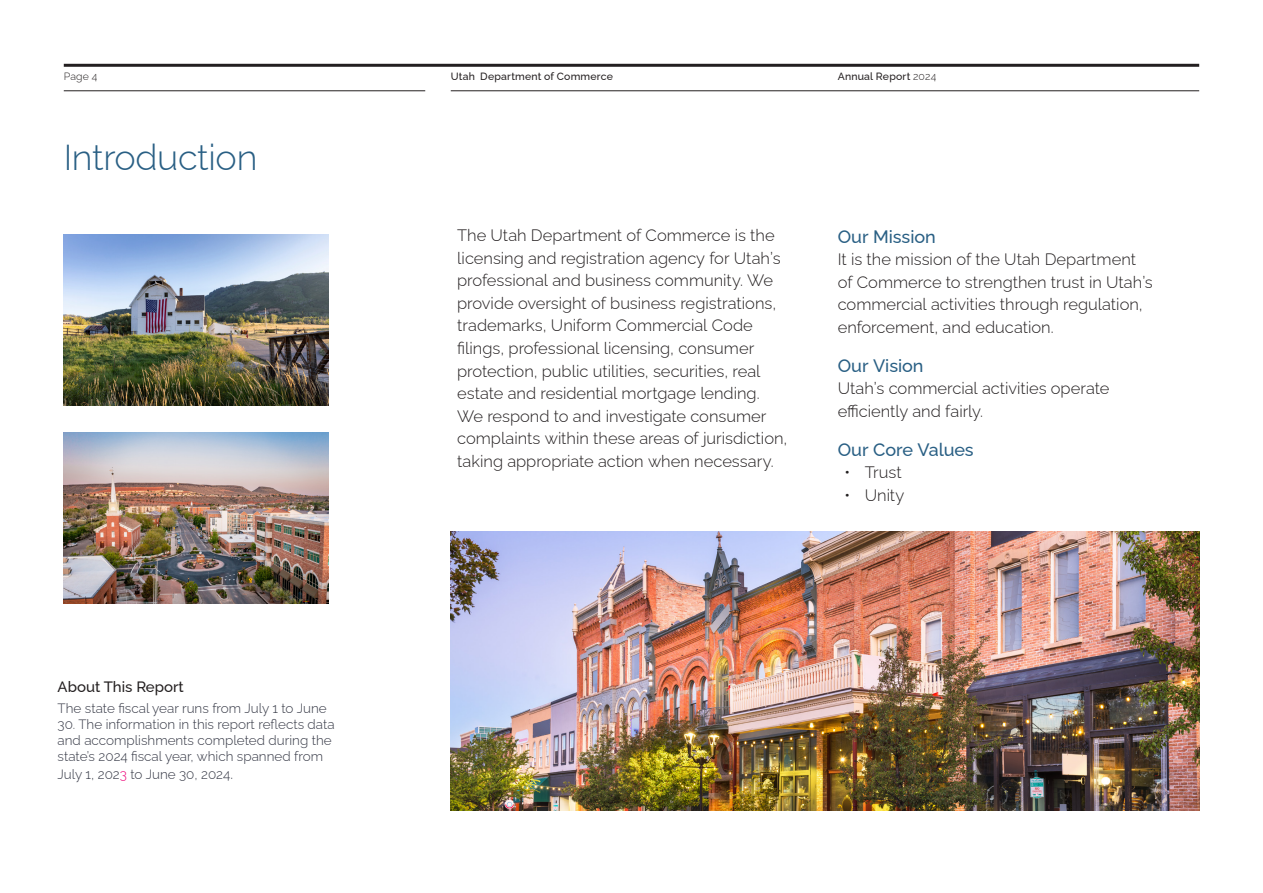
<style>
.page{position:relative;width:1263px;height:893px;background:#fff}
.page>*{position:absolute;margin:0;border:0;box-sizing:border-box;transform-origin:0 0}
.H2__align_left{font:300 36px "Raleway";letter-spacing:-.01em;color:#295f84}
.Body_Text__align_left{font:500 18px "Raleway";letter-spacing:-.005em;color:#295f84}
.Body_Text__align_left-2{font:300 16.5px/22.5px "Raleway";color:#231f20}
.t1{font:500 15px "Raleway";color:#231f20}
.t2{font:300 13.5px/16.2px "Raleway";color:#353845}
.t3{font:500 10.5px "Raleway";letter-spacing:.02em;color:#231f20}
.t4{font:300 10.5px "Raleway";color:#231f20}
.s1{font-weight:300}
.s2{color:#ed0277}
.s3{font-size:15px}
</style>
<div class="page">
<img style="left:451px;top:532px;width:748px;height:279px">
<img style="left:64px;top:433px;width:264px;height:171px">
<img style="left:64px;top:235px;width:264px;height:171px">
<hr style="left:64px;top:64px;width:1135px;height:3px;background:#231f20">
<hr style="left:64px;top:90px;width:361px;height:1px;background:#231f20">
<hr style="left:451px;top:90px;width:748px;height:1px;background:#231f20">
<p class="t4" style="left:64px;top:68px;width:35px">Page 4</p>
<p class="t3" style="left:451px;top:68px;width:164px">Utah Department of Commerce</p>
<p class="t3" style="left:838px;top:68px;width:100px">Annual Report <span class="s1">2024</span></p>
<p class="H2__align_left" style="left:64px;top:128px;width:195px">Introduction</p>
<p class="t1" style="left:58px;top:675px;width:128px">About This Report</p>
<p class="t2" style="left:58px;top:698px;width:271px">The state fiscal year runs from July 1 to June</p>
<p class="t2" style="left:58px;top:715px;width:279px">30. The information in this report reflects data and accomplishments completed during the state’s 2024 fiscal year, which spanned from</p>
<p class="t2" style="left:58px;top:765px;width:177px">July 1, 202<span class="s2">3</span> to June 30, 2024<span class="s3">.</span></p>
<p class="Body_Text__align_left-2" style="left:457px;top:223px;width:332px">The Utah Department of Commerce is the licensing and registration agency for Utah’s professional and business community. We provide oversight of business registrations, trademarks, Uniform Commercial Code filings, professional licensing, consumer protection, public utilities, securities, real estate and residential mortgage lending.<br>We respond to and investigate consumer complaints within these areas of jurisdiction, taking appropriate action when necessary.</p>
<p class="Body_Text__align_left" style="left:838px;top:222px;width:100px">Our Mission</p>
<p class="Body_Text__align_left-2" style="left:838px;top:246px;width:317px">It is the mission of the Utah Department of Commerce to strengthen trust in Utah’s commercial activities through regulation, enforcement, and education.</p>
<p class="Body_Text__align_left" style="left:838px;top:351px;width:87px">Our Vision</p>
<p class="Body_Text__align_left-2" style="left:838px;top:375px;width:273px">Utah’s commercial activities operate efficiently and fairly.</p>
<p class="Body_Text__align_left" style="left:838px;top:435px;width:137px">Our Core Values</p>
<p class="Body_Text__align_left-2" style="left:844px;top:459px;width:59px">• Trust</p>
<p class="Body_Text__align_left-2" style="left:844px;top:482px;width:61px">• Unity</p>
</div>
